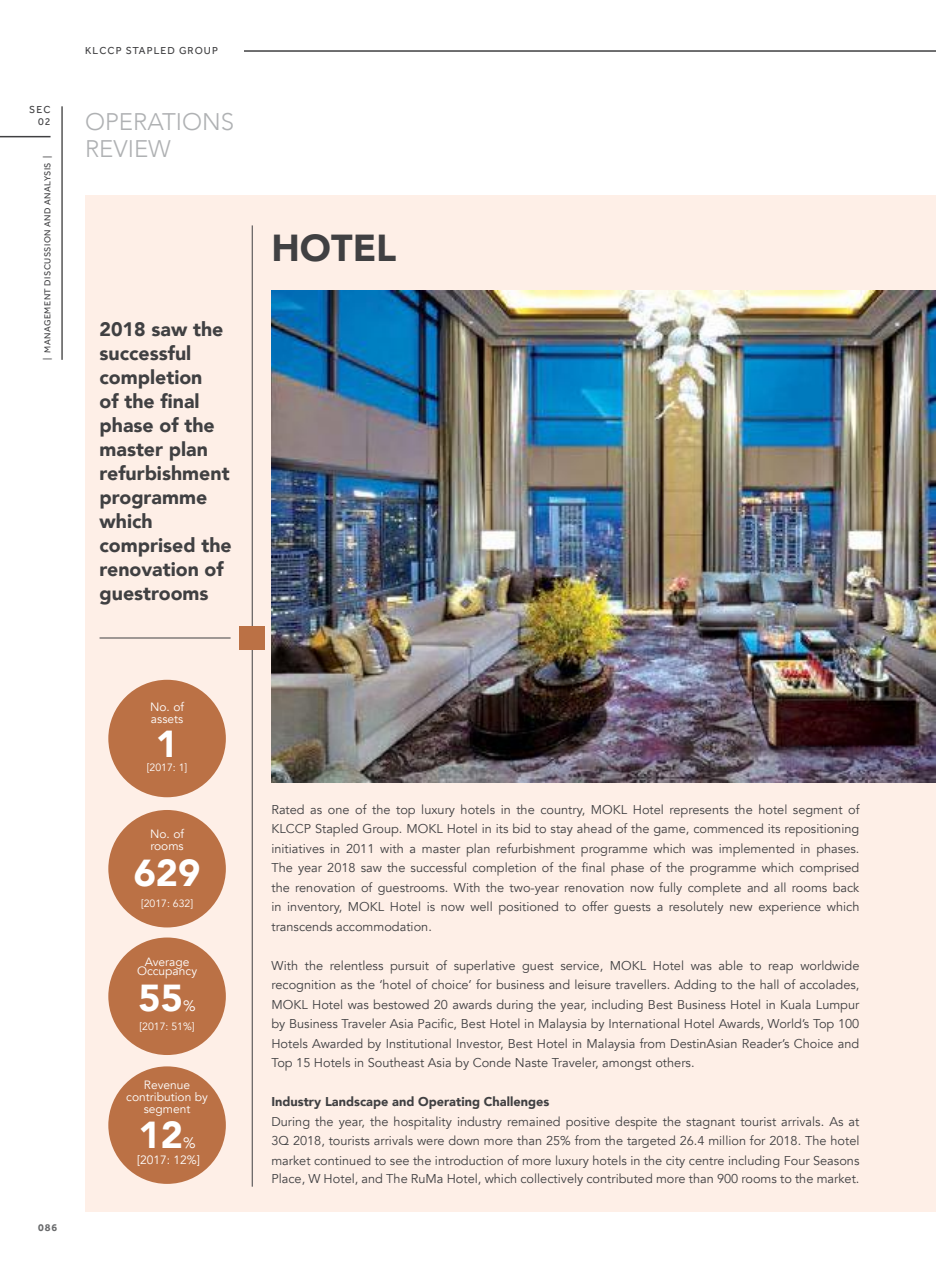
<style>
.page{position:relative;width:936px;height:1276px;background:#fff}
.page>*{position:absolute;margin:0;border:0;box-sizing:border-box;transform-origin:0 0}
.t1{font:900 37.5px "Avenir";color:#fff}
.t2{font:900 37.5px "Avenir";color:#404042}
.t3{font:300 24px/27px "Avenir";color:#afb1b3}
.t4{font:900 19.5px/24px "Avenir";color:#404042}
.t5{font:15px "Avenir";color:#fff}
.t6{font:12.75px/19.5px "Avenir";color:#404042;text-align:justify}
.t7{font:900 12.75px "Avenir";color:#404042}
.t8{font:12px/12px "Avenir";color:#fff}
.t9{font:10.5px "Avenir";color:#fff}
.t10{font:10.5px/12.6px "Effra";letter-spacing:.1em;color:#404042;text-align:right}
.t11{font:700 10.5px "Effra";color:#696a6c}
.t12{font:9px "Effra";letter-spacing:.05em;color:#404042}
</style>
<div class="page">
<hr style="left:244px;top:50px;width:691px;height:2px;background:#404042">
<hr style="left:62px;top:106px;width:1px;height:254px;background:#000">
<hr style="left:0;top:136px;width:51px;height:1px;background:#404042">
<div style="left:85px;top:196px;width:850px;height:1016px;background:#feefe7"></div>
<img style="left:271px;top:291px;width:664px;height:491px">
<div style="left:108px;top:680px;width:118px;height:117px;background:#bb7145;border-radius:50%"></div>
<div style="left:108px;top:810px;width:118px;height:117px;background:#bb7145;border-radius:50%"></div>
<div style="left:108px;top:937px;width:118px;height:118px;background:#bb7145;border-radius:50%"></div>
<div style="left:108px;top:1066px;width:118px;height:118px;background:#bb7145;border-radius:50%"></div>
<hr style="left:252px;top:225px;width:1px;height:961px;background:#404042">
<div style="left:239px;top:626px;width:26px;height:24px;background:#bb7145"></div>
<hr style="left:99px;top:637px;width:131px;height:1px;background:#404042">
<p class="t10" style="left:29px;top:103px;width:23px">SEC<br>02</p>
<p class="t12" style="left:42px;top:359px;width:205px;rotate:-90deg">| MANAGEMENT DISCUSSION AND ANALYSIS |</p>
<p class="t10" style="left:85px;top:44px;width:134px">KLCCP STAPLED GROUP</p>
<h2 class="t3" style="left:85px;top:109px;width:151px">OPERATIONS<br>REVIEW</h2>
<h3 class="t4" style="left:99px;top:317px;width:134px">2018 saw the successful completion<br>of the final phase of the master plan refurbishment programme which comprised the renovation of guestrooms</h3>
<h1 class="t2" style="left:271px;top:216px;width:126px">HOTEL</h1>
<p class="t11" style="left:38px;top:1220px;width:21px">086</p>
<p class="t8" style="left:150px;top:701px;width:35px">No. of assets</p>
<h1 class="t1" style="left:156px;top:712px;width:24px">1</h1>
<p class="t9" style="left:147px;top:761px;width:42px">[2017: 1]</p>
<p class="t8" style="left:150px;top:828px;width:35px">No. of rooms</p>
<h1 class="t1" style="left:134px;top:841px;width:68px">629</h1>
<p class="t9" style="left:141px;top:897px;width:54px">[2017: 632]</p>
<p class="t8" style="left:137px;top:958px;width:62px;line-height:9px;text-align:center">Average<br>Occupancy</p>
<h1 class="t1" style="left:139px;top:965px;width:46px">55</h1>
<p class="t5" style="left:183px;top:996px;width:14px">%</p>
<p class="t9" style="left:139px;top:1020px;width:57px">[2017: 51%]</p>
<p class="t8" style="left:126px;top:1078px;width:83px;text-align:center">Revenue contribution by segment</p>
<p class="t8" style="left:137px;top:1154px;width:64px">[2017: 12%]</p>
<h1 class="t1" style="left:139px;top:1102px;width:46px">12</h1>
<p class="t5" style="left:183px;top:1133px;width:14px">%</p>
<p class="t6" style="left:271px;top:799px;width:589px">Rated as one of the top luxury hotels in the country, MOKL Hotel represents the hotel segment of KLCCP Stapled Group. MOKL Hotel in its bid to stay ahead of the game, commenced its repositioning initiatives in 2011 with a master plan refurbishment programme which was implemented in phases.<br>The year 2018 saw the successful completion of the final phase of the programme which comprised the renovation of guestrooms. With the two-year renovation now fully complete and all rooms back in inventory, MOKL Hotel is now well positioned to offer guests a resolutely new experience which transcends accommodation.</p>
<p class="t6" style="left:271px;top:955px;width:589px">With the relentless pursuit of superlative guest service, MOKL Hotel was able to reap worldwide recognition as the ‘hotel of choice’ for business and leisure travellers. Adding to the hall of accolades, MOKL Hotel was bestowed 20 awards during the year, including Best Business Hotel in Kuala Lumpur by Business Traveler Asia Pacific, Best Hotel in Malaysia by International Hotel Awards, World’s Top 100<br>Hotels Awarded by Institutional Investor, Best Hotel in Malaysia from DestinAsian Reader’s Choice and Top 15 Hotels in Southeast Asia by Conde Naste Traveler, amongst others.</p>
<p class="t7" style="left:271px;top:1090px;width:279px">Industry Landscape and Operating Challenges</p>
<p class="t6" style="left:271px;top:1111px;width:589px">During the year, the hospitality industry remained positive despite the stagnant tourist arrivals. As at 3Q 2018, tourists arrivals were down more than 25% from the targeted 26.4 million for 2018. The hotel market continued to see the introduction of more luxury hotels in the city centre including Four Seasons</p>
<p class="t6" style="left:271px;top:1168px;width:589px">Place, W Hotel, and The RuMa Hotel, which collectively contributed more than 900 rooms to the market.</p>
</div>
